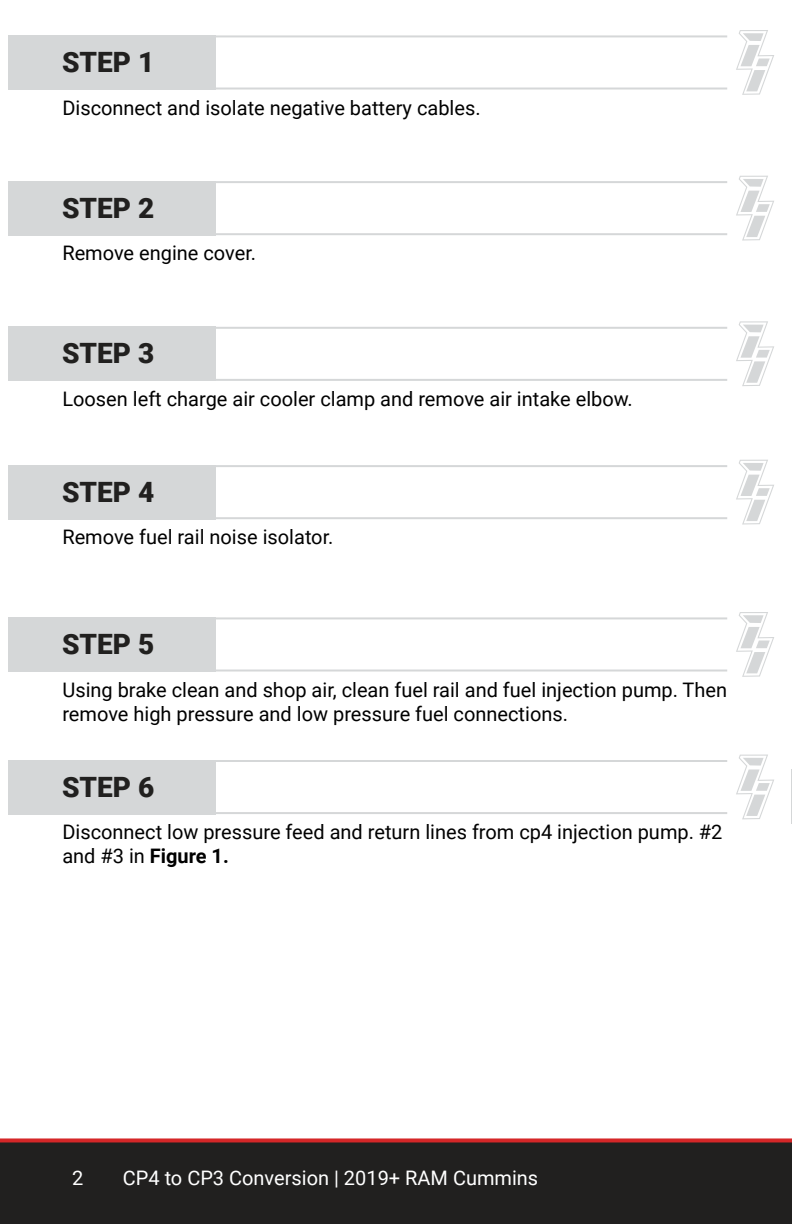
<style>
.page{position:relative;width:792px;height:1224px;background:#fff}
.page>*{position:absolute;margin:0;border:0;box-sizing:border-box;transform-origin:0 0}
.t1{font:900 28px "Roboto";color:#21201f}
.t2{font:20px/24px "Roboto";color:#000}
.t3{font:20px "Roboto";color:#fff}
.s1{font-weight:700}
</style>
<div class="page">
<div style="left:0;top:1142px;width:792px;height:82px;background:#21201f"></div>
<svg style="left:0;top:1138px;width:792px;height:4px;background:#d94041"></svg>
<div style="left:9px;top:35px;width:207px;height:55px;background:#d5d7d8"></div>
<hr style="left:9px;top:88px;width:718px;height:2px;background:#d5d7d8">
<hr style="left:9px;top:35px;width:718px;height:2px;background:#d5d7d8">
<svg style="left:736px;top:30px;width:38px;height:65px"></svg>
<div style="left:9px;top:181px;width:207px;height:54px;background:#d5d7d8"></div>
<hr style="left:9px;top:233px;width:718px;height:2px;background:#d5d7d8">
<hr style="left:9px;top:181px;width:718px;height:2px;background:#d5d7d8">
<svg style="left:736px;top:176px;width:38px;height:65px"></svg>
<div style="left:9px;top:327px;width:207px;height:54px;background:#d5d7d8"></div>
<hr style="left:9px;top:379px;width:718px;height:2px;background:#d5d7d8">
<hr style="left:9px;top:327px;width:718px;height:2px;background:#d5d7d8">
<svg style="left:736px;top:321px;width:38px;height:65px"></svg>
<div style="left:9px;top:465px;width:207px;height:54px;background:#d5d7d8"></div>
<hr style="left:9px;top:517px;width:718px;height:2px;background:#d5d7d8">
<hr style="left:9px;top:465px;width:718px;height:2px;background:#d5d7d8">
<svg style="left:736px;top:460px;width:38px;height:65px"></svg>
<div style="left:9px;top:617px;width:207px;height:55px;background:#d5d7d8"></div>
<hr style="left:9px;top:670px;width:718px;height:2px;background:#d5d7d8">
<hr style="left:9px;top:617px;width:718px;height:2px;background:#d5d7d8">
<svg style="left:736px;top:612px;width:38px;height:65px"></svg>
<div style="left:9px;top:760px;width:207px;height:54px;background:#d5d7d8"></div>
<hr style="left:9px;top:812px;width:718px;height:2px;background:#d5d7d8">
<hr style="left:9px;top:760px;width:718px;height:2px;background:#d5d7d8">
<svg style="left:736px;top:755px;width:38px;height:64px"></svg>
<hr style="left:791px;top:769px;width:1px;height:54px;background:#d5d7d8">
<h1 class="t1" style="left:62px;top:43px;width:94px">STEP 1</h1>
<p class="t2" style="left:62px;top:95px;width:420px">Disconnect and isolate negative battery cables.</p>
<h1 class="t1" style="left:62px;top:188px;width:94px">STEP 2</h1>
<p class="t2" style="left:62px;top:240px;width:195px">Remove engine cover.</p>
<h1 class="t1" style="left:62px;top:334px;width:94px">STEP 3</h1>
<p class="t2" style="left:62px;top:386px;width:572px">Loosen left charge air cooler clamp and remove air intake elbow.</p>
<h1 class="t1" style="left:62px;top:472px;width:94px">STEP 4</h1>
<p class="t2" style="left:62px;top:524px;width:273px">Remove fuel rail noise isolator.</p>
<h1 class="t1" style="left:62px;top:625px;width:94px">STEP 5</h1>
<p class="t2" style="left:62px;top:677px;width:666px">Using brake clean and shop air, clean fuel rail and fuel injection pump. Then remove high pressure and low pressure fuel connections.</p>
<h1 class="t1" style="left:62px;top:767px;width:94px">STEP 6</h1>
<p class="t2" style="left:62px;top:819px;width:662px">Disconnect low pressure feed and return lines from cp4 injection pump. #2 and #3 in <span class="s1">Figure 1.</span></p>
<p class="t3" style="left:72px;top:1164px;width:13px">2</p>
<p class="t3" style="left:123px;top:1164px;width:417px">CP4 to CP3 Conversion | 2019+ RAM Cummins</p>
</div>
